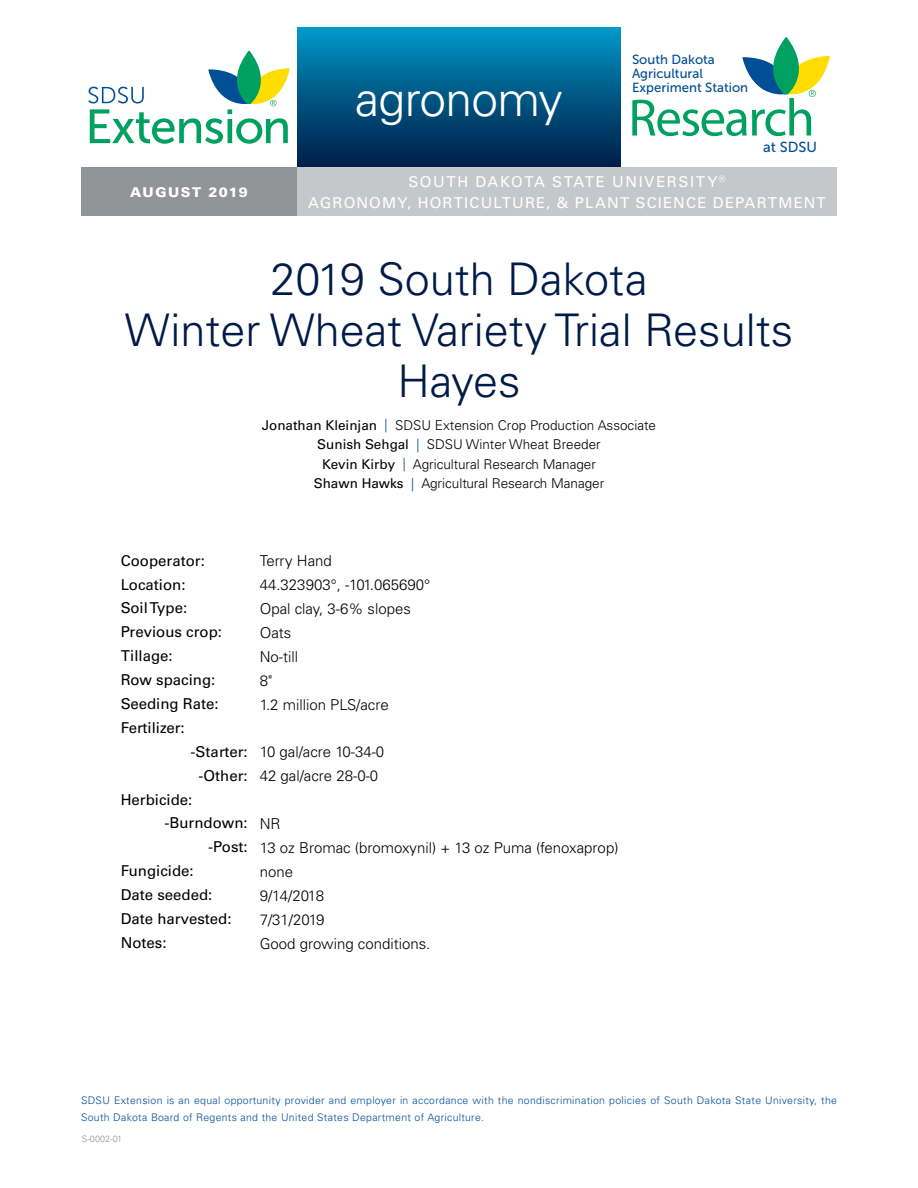
<style>
.page{position:relative;width:918px;height:1188px;background:#fff}
.page>*{position:absolute;margin:0;border:0;box-sizing:border-box;transform-origin:0 0}
.t1{font:300 48px "Univers";letter-spacing:-.015em;color:#fff}
.t2{font:300 45px "Univers";color:#001b49}
.t3{font:300 15px "Univers";color:#000}
.t4{font:15px "Univers";color:#000}
.t5{font:15px/21px "Univers";letter-spacing:.08em;color:#fff;text-align:center}
.t6{font:14.55px "Museo Sans 500";color:#004e95}
.t7{font:300 13.5px "Univers";color:#000}
.sdn_body_tips{font:13.5px "Univers";color:#000}
.t8{font:900 13.5px "Univers";letter-spacing:.11em;color:#fff}
.t9{font:13.2px/13.8px "Museo Sans 500";color:#004e95}
.t10{font:300 10.5px/16.5px "Univers";letter-spacing:.03em;color:#004e95}
.t11{font:300 9px "Univers";letter-spacing:.01em;color:#919195}
.s1{font-weight:300;color:#004e95}
</style>
<div class="page">
<svg style="left:88px;top:51px;width:202px;height:93px"></svg>
<div style="left:297px;top:27px;width:324px;height:140px;background:linear-gradient(to bottom,#0097c6,#001c47)"></div>
<div style="left:297px;top:167px;width:540px;height:49px;background:#c5c7c9"></div>
<div style="left:81px;top:167px;width:216px;height:49px;background:#919396"></div>
<svg style="left:632px;top:37px;width:198px;height:99px"></svg>
<p class="t8" style="left:130px;top:184px;width:119px">AUGUST 2019</p>
<h1 class="t1" style="left:355px;top:70px;width:209px">agronomy</h1>
<p class="t9" style="left:632px;top:53px;width:118px">South Dakota<br>Agricultural<br>Experiment Station</p>
<p class="t6" style="left:763px;top:139px;width:55px">at SDSU</p>
<p class="t5" style="left:308px;top:171px;width:519px">SOUTH DAKOTA STATE UNIVERSITY<sup>®<br></sup>AGRONOMY, HORTICULTURE, &amp; PLANT SCIENCE DEPARTMENT</p>
<h1 class="t2" style="left:270px;top:252px;width:379px">2019 South Dakota</h1>
<h1 class="t2" style="left:125px;top:303px;width:670px">Winter Wheat Variety Trial Results</h1>
<h1 class="t2" style="left:397px;top:354px;width:125px">Hayes</h1>
<p class="sdn_body_tips" style="left:262px;top:417px;width:127px">Jonathan Kleinjan <span class="s1">|</span></p>
<p class="t7" style="left:395px;top:417px;width:262px">SDSU Extension Crop Production Associate</p>
<p class="sdn_body_tips" style="left:317px;top:437px;width:104px">Sunish Sehgal <span class="s1">|</span></p>
<p class="t7" style="left:427px;top:436px;width:175px">SDSU Winter Wheat Breeder</p>
<p class="sdn_body_tips" style="left:322px;top:456px;width:85px">Kevin Kirby <span class="s1">|</span></p>
<p class="t7" style="left:413px;top:456px;width:184px">Agricultural Research Manager</p>
<p class="sdn_body_tips" style="left:314px;top:476px;width:102px">Shawn Hawks <span class="s1">|</span></p>
<p class="t7" style="left:421px;top:475px;width:184px">Agricultural Research Manager</p>
<p class="t4" style="left:121px;top:551px;width:86px">Cooperator:</p>
<p class="t3" style="left:260px;top:552px;width:74px">Terry Hand</p>
<p class="t4" style="left:121px;top:575px;width:66px">Location:</p>
<p class="t3" style="left:260px;top:576px;width:172px">44.323903°, -101.065690°</p>
<p class="t4" style="left:121px;top:599px;width:68px">Soil Type:</p>
<p class="t3" style="left:260px;top:600px;width:153px">Opal clay, 3-6% slopes</p>
<p class="t4" style="left:121px;top:623px;width:103px">Previous crop:</p>
<p class="t3" style="left:260px;top:624px;width:33px">Oats</p>
<p class="t4" style="left:121px;top:647px;width:53px">Tillage:</p>
<p class="t3" style="left:260px;top:647px;width:40px">No-till</p>
<p class="t4" style="left:121px;top:671px;width:96px">Row spacing:</p>
<p class="t3" style="left:260px;top:671px;width:14px">8"</p>
<p class="t4" style="left:121px;top:695px;width:99px">Seeding Rate:</p>
<p class="t3" style="left:260px;top:695px;width:131px">1.2 million PLS/acre</p>
<p class="t4" style="left:121px;top:719px;width:66px">Fertilizer:</p>
<p class="t4" style="left:191px;top:743px;width:59px">-Starter:</p>
<p class="t3" style="left:260px;top:743px;width:126px">10 gal/acre 10-34-0</p>
<p class="t4" style="left:199px;top:766px;width:51px">-Other:</p>
<p class="t3" style="left:260px;top:767px;width:120px">42 gal/acre 28-0-0</p>
<p class="t4" style="left:121px;top:790px;width:73px">Herbicide:</p>
<p class="t4" style="left:164px;top:814px;width:85px">-Burndown:</p>
<p class="t3" style="left:260px;top:815px;width:22px">NR</p>
<p class="t4" style="left:208px;top:838px;width:41px">-Post:</p>
<p class="t3" style="left:260px;top:839px;width:360px">13 oz Bromac (bromoxynil) + 13 oz Puma (fenoxaprop)</p>
<p class="t4" style="left:121px;top:862px;width:75px">Fungicide:</p>
<p class="t3" style="left:260px;top:863px;width:35px">none</p>
<p class="t4" style="left:121px;top:886px;width:93px">Date seeded:</p>
<p class="t3" style="left:260px;top:886px;width:66px">9/14/2018</p>
<p class="t4" style="left:121px;top:910px;width:112px">Date harvested:</p>
<p class="t3" style="left:260px;top:910px;width:66px">7/31/2019</p>
<p class="t4" style="left:121px;top:934px;width:47px">Notes:</p>
<p class="t3" style="left:260px;top:934px;width:172px">Good growing conditions.</p>
<p class="t10" style="left:81px;top:1092px;width:758px">SDSU Extension is an equal opportunity provider and employer in accordance with the nondiscrimination policies of South Dakota State University, the<br>South Dakota Board of Regents and the United States Department of Agriculture.</p>
<p class="t11" style="left:82px;top:1133px;width:42px">S-0002-01</p>
</div>
